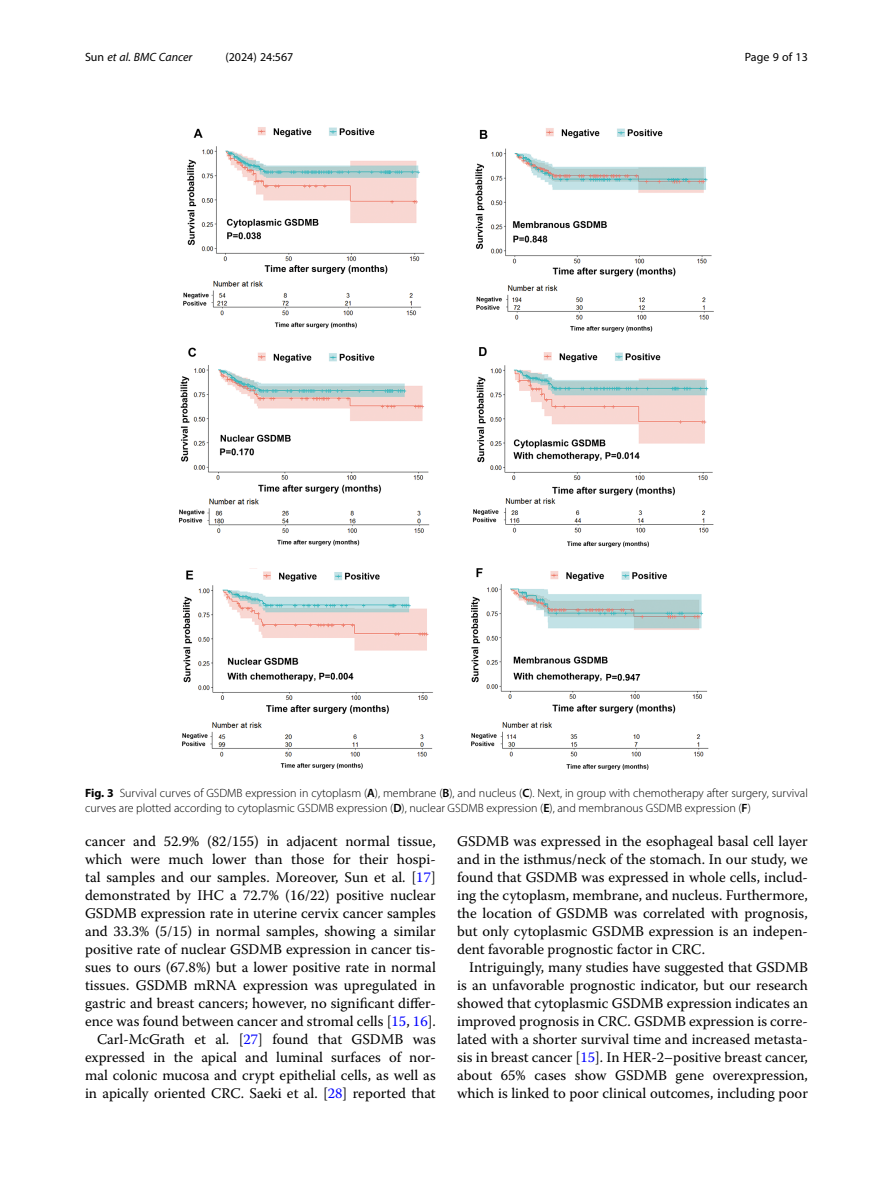
<style>
.page{position:relative;width:893px;height:1191px;background:#fff}
.page>*{position:absolute;margin:0;border:0;box-sizing:border-box;transform-origin:0 0}
.Body_Text_Indent{font:14.7px/18px "Warnock Pro";color:#000;text-align:justify}
.Figure_Caption{font:300 12px/15px "Myriad Pro";color:#000}
.t1{font:12px "Myriad Pro";color:#000}
.t2{font:italic 12px "Myriad Pro";color:#000}
.s1{font-style:normal}
.s2{font-weight:700}
.s3{font-weight:600}
.s4{color:#00f}
</style>
<div class="page">
<img style="left:179px;top:127px;width:535px;height:643px">
<p class="t2" style="left:85px;top:50px;width:109px"><span class="s1">Sun</span> et al. BMC Cancer</p>
<p class="t1" style="left:225px;top:50px;width:70px">(2024) 24:567</p>
<p class="t1" style="left:745px;top:50px;width:65px">Page 9 of 13</p>
<p class="Figure_Caption" style="left:85px;top:785px;width:724px"><span class="s2">Fig. 3</span> Survival curves of GSDMB expression in cytoplasm (<span class="s3">A</span>), membrane (<span class="s3">B</span>), and nucleus (<span class="s3">C</span>). Next, in group with chemotherapy after surgery, survival curves are plotted according to cytoplasmic GSDMB expression (<span class="s3">D</span>), nuclear GSDMB expression (<span class="s3">E</span>), and membranous GSDMB expression (<span class="s3">F</span>)</p>
<p class="Body_Text_Indent" style="left:85px;top:832px;width:352px">cancer and 52.9% (82/155) in adjacent normal tissue, which were much lower than those for their hospi&shy;tal samples and our samples. Moreover, Sun et al. [<span class="s4">17</span>] demonstrated by IHC a 72.7% (16/22) positive nuclear GSDMB expression rate in uterine cervix cancer samples and 33.3% (5/15) in normal samples, showing a similar positive rate of nuclear GSDMB expression in cancer tis&shy;sues to ours (67.8%) but a lower positive rate in normal tissues. GSDMB mRNA expression was upregulated in gastric and breast cancers; however, no significant differ&shy;ence was found between cancer and stromal cells [<span class="s4">15</span>, <span class="s4">16</span>].</p>
<p class="Body_Text_Indent" style="left:85px;top:1030px;width:352px;text-indent:12px">Carl-McGrath et al. [<span class="s4">27</span>] found that GSDMB was expressed in the apical and luminal surfaces of nor&shy;mal colonic mucosa and crypt epithelial cells, as well as in apically oriented CRC. Saeki et al. [<span class="s4">28</span>] reported that</p>
<p class="Body_Text_Indent" style="left:457px;top:832px;width:352px">GSDMB was expressed in the esophageal basal cell layer and in the isthmus/neck of the stomach. In our study, we found that GSDMB was expressed in whole cells, includ&shy;ing the cytoplasm, membrane, and nucleus. Furthermore, the location of GSDMB was correlated with prognosis, but only cytoplasmic GSDMB expression is an indepen&shy;dent favorable prognostic factor in CRC.</p>
<p class="Body_Text_Indent" style="left:457px;top:958px;width:352px;text-indent:12px">Intriguingly, many studies have suggested that GSDMB is an unfavorable prognostic indicator, but our research showed that cytoplasmic GSDMB expression indicates an improved prognosis in CRC. GSDMB expression is corre&shy;lated with a shorter survival time and increased metasta&shy;sis in breast cancer [<span class="s4">15</span>]. In HER-2–positive breast cancer, about 65% cases show GSDMB gene overexpression, which is linked to poor clinical outcomes, including poor</p>
</div>
